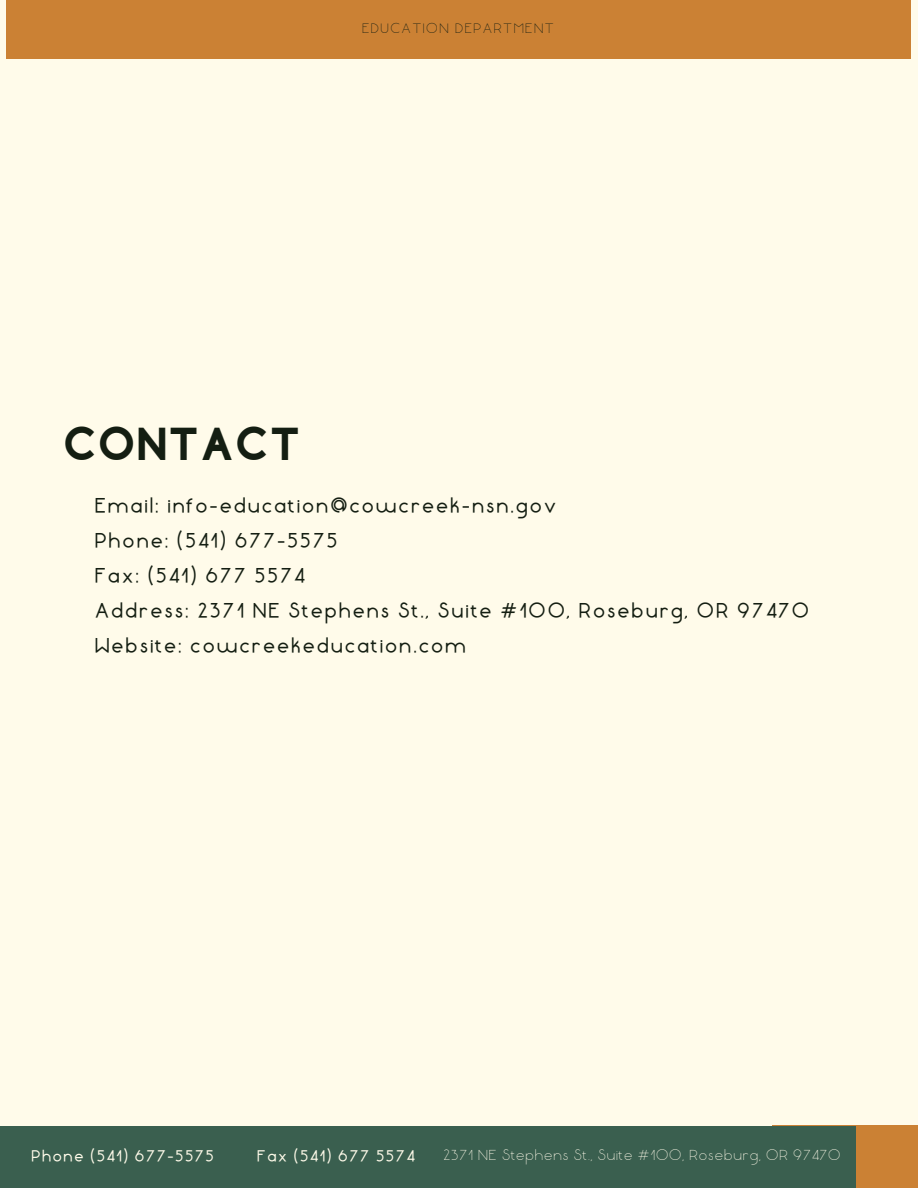
<style>
.page{position:relative;width:918px;height:1188px;background:#fffbea}
.page>*{position:absolute;margin:0;border:0;box-sizing:border-box;transform-origin:0 0}
.t1{font:900 38.25px "Liberal";color:#141e12}
.t2{font:700 19.5px "Liberal";letter-spacing:.05em;color:#141e12}
.t3{font:300 15px "Liberal";color:#fffbea}
.t4{font:700 15px "Liberal";letter-spacing:.05em;color:#fffbea}
.t5{font:300 14.1px "Liberal";letter-spacing:.05em;color:#141e12}
</style>
<div class="page">
<div style="left:6px;top:0;width:905px;height:58px;background:#cb8134"></div>
<div style="left:772px;top:1126px;width:146px;height:62px;background:#cb8134"></div>
<div style="left:0;top:1126px;width:856px;height:62px;background:#3a5f4f"></div>
<p class="t5" style="left:363px;top:21px;width:194px">EDUCATION DEPARTMENT</p>
<p class="t1" style="left:66px;top:423px;width:240px">CONTACT</p>
<p class="t2" style="left:96px;top:495px;width:464px">Email: info-education@cowcreek-nsn.gov</p>
<p class="t2" style="left:96px;top:530px;width:245px">Phone: (541) 677-5575</p>
<p class="t2" style="left:96px;top:564px;width:212px">Fax: (541) 677 5574</p>
<p class="t2" style="left:96px;top:599px;width:717px">Address: 2371 NE Stephens St., Suite #100, Roseburg, OR 97470</p>
<p class="t2" style="left:96px;top:634px;width:374px">Website: cowcreekeducation.com</p>
<p class="t4" style="left:32px;top:1147px;width:185px">Phone (541) 677-5575</p>
<p class="t4" style="left:258px;top:1147px;width:159px">Fax (541) 677 5574</p>
<p class="t3" style="left:444px;top:1147px;width:399px">2371 NE Stephens St., Suite #100, Roseburg, OR 97470</p>
</div>
